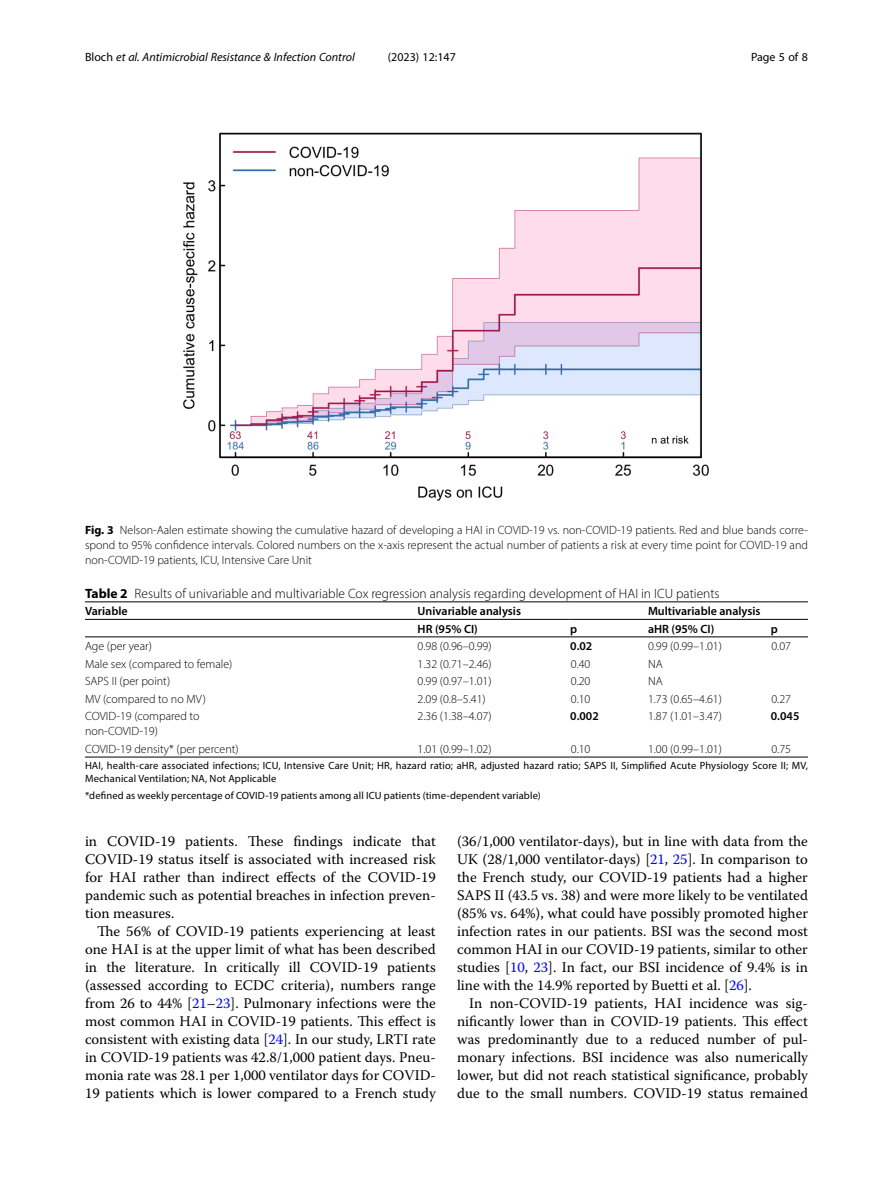
<style>
.page{position:relative;width:893px;height:1191px;background:#fff}
.page>*{position:absolute;margin:0;border:0;box-sizing:border-box;transform-origin:0 0}
.Body_Text_Indent{font:14.7px/18px "Warnock Pro";color:#000;text-align:justify}
.Body_Text{font:14.7px/18px "Warnock Pro";color:#000;text-align:justify}
.Table_Caption{font:300 13.5px "Myriad Pro";color:#000}
.Figure_Caption{font:300 12px/15px "Myriad Pro";color:#000;text-align:justify}
.Table_Body{font:300 12px "Myriad Pro";color:#000}
.Table_Body_Tab2_Deci{font:300 12px "Myriad Pro";color:#000}
.Table_Head{font:600 12px "Myriad Pro";color:#000}
.t1{font:italic 12px "Myriad Pro";color:#000}
.t2{font:12px "Myriad Pro";color:#000}
.Table_Body_Tab2_Deci-2{font:600 12px "Myriad Pro";color:#000}
.Table_Footnote{font:10.5px/12.8px "Myriad Pro";letter-spacing:.01em;color:#000}
.s1{font-style:normal}
.s2{font-weight:700}
.s3{color:#00f}
</style>
<div class="page">
<hr style="left:418px;top:601px;width:152px;height:1px;background:#000">
<hr style="left:570px;top:601px;width:78px;height:1px;background:#000">
<hr style="left:648px;top:601px;width:123px;height:1px;background:#000">
<hr style="left:771px;top:601px;width:37px;height:1px;background:#000">
<hr style="left:85px;top:619px;width:333px;height:1px;background:#000">
<hr style="left:85px;top:636px;width:333px;height:1px;background:#000">
<hr style="left:418px;top:619px;width:152px;height:1px;background:#000">
<hr style="left:418px;top:636px;width:152px;height:1px;background:#000">
<hr style="left:570px;top:619px;width:78px;height:1px;background:#000">
<hr style="left:570px;top:636px;width:78px;height:1px;background:#000">
<hr style="left:648px;top:619px;width:123px;height:1px;background:#000">
<hr style="left:648px;top:636px;width:123px;height:1px;background:#000">
<hr style="left:771px;top:619px;width:37px;height:1px;background:#000">
<hr style="left:771px;top:636px;width:37px;height:1px;background:#000">
<hr style="left:418px;top:757px;width:152px;height:1px;background:#000">
<hr style="left:570px;top:757px;width:78px;height:1px;background:#000">
<hr style="left:648px;top:757px;width:123px;height:1px;background:#000">
<hr style="left:771px;top:757px;width:37px;height:1px;background:#000">
<hr style="left:85px;top:757px;width:333px;height:1px;background:#000">
<hr style="left:85px;top:601px;width:333px;height:1px;background:#000">
<img style="left:183px;top:132px;width:526px;height:369px">
<p class="t1" style="left:85px;top:50px;width:271px"><span class="s1">Bloch</span> et al. Antimicrobial Resistance &amp; Infection Control</p>
<p class="t2" style="left:388px;top:50px;width:70px">(2023) 12:147</p>
<p class="t2" style="left:751px;top:50px;width:58px">Page 5 of 8</p>
<p class="Figure_Caption" style="left:85px;top:522px;width:724px"><span class="s2">Fig. 3</span> Nelson-Aalen estimate showing the cumulative hazard of developing a HAI in COVID-19 vs. non-COVID-19 patients. Red and blue bands corre&shy;spond to 95% confidence intervals. Colored numbers on the x-axis represent the actual number of patients a risk at every time point for COVID-19 and non-COVID-19 patients, ICU, Intensive Care Unit</p>
<p class="Table_Caption" style="left:85px;top:585px;width:636px"><span class="s2">Table 2</span> Results of univariable and multivariable Cox regression analysis regarding development of HAI in ICU patients</p>
<p class="Table_Head" style="left:85px;top:603px;width:44px">Variable</p>
<p class="Table_Head" style="left:418px;top:603px;width:105px">Univariable analysis</p>
<p class="Table_Head" style="left:648px;top:603px;width:114px">Multivariable analysis</p>
<p class="Table_Head" style="left:418px;top:621px;width:62px">HR (95% CI)</p>
<p class="Table_Head" style="left:570px;top:621px;width:9px">p</p>
<p class="Table_Head" style="left:648px;top:621px;width:68px">aHR (95% CI)</p>
<p class="Table_Head" style="left:771px;top:621px;width:9px">p</p>
<p class="Table_Body" style="left:85px;top:639px;width:68px">Age (per year)</p>
<p class="Table_Body_Tab2_Deci" style="left:418px;top:639px;width:75px">0.98 (0.96–0.99)</p>
<p class="Table_Body_Tab2_Deci-2" style="left:570px;top:638px;width:24px">0.02</p>
<p class="Table_Body" style="left:648px;top:639px;width:75px">0.99 (0.99–1.01)</p>
<p class="Table_Body_Tab2_Deci" style="left:771px;top:639px;width:21px">0.07</p>
<p class="Table_Body" style="left:85px;top:656px;width:149px">Male sex (compared to female)</p>
<p class="Table_Body_Tab2_Deci" style="left:418px;top:656px;width:75px">1.32 (0.71–2.46)</p>
<p class="Table_Body_Tab2_Deci" style="left:571px;top:656px;width:21px">0.40</p>
<p class="Table_Body" style="left:648px;top:656px;width:16px">NA</p>
<p class="Table_Body" style="left:85px;top:674px;width:87px">SAPS II (per point)</p>
<p class="Table_Body_Tab2_Deci" style="left:418px;top:674px;width:75px">0.99 (0.97–1.01)</p>
<p class="Table_Body_Tab2_Deci" style="left:571px;top:674px;width:21px">0.20</p>
<p class="Table_Body" style="left:648px;top:674px;width:16px">NA</p>
<p class="Table_Body" style="left:85px;top:691px;width:122px">MV (compared to no MV)</p>
<p class="Table_Body_Tab2_Deci" style="left:418px;top:691px;width:70px">2.09 (0.8–5.41)</p>
<p class="Table_Body_Tab2_Deci" style="left:571px;top:691px;width:21px">0.10</p>
<p class="Table_Body" style="left:648px;top:691px;width:75px">1.73 (0.65–4.61)</p>
<p class="Table_Body_Tab2_Deci" style="left:771px;top:691px;width:21px">0.27</p>
<p class="Table_Body" style="left:85px;top:709px;width:116px">COVID-19 (compared to</p>
<p class="Table_Body" style="left:85px;top:724px;width:74px">non-COVID-19)</p>
<p class="Table_Body_Tab2_Deci" style="left:418px;top:709px;width:75px">2.36 (1.38–4.07)</p>
<p class="Table_Body_Tab2_Deci-2" style="left:570px;top:708px;width:30px">0.002</p>
<p class="Table_Body" style="left:648px;top:709px;width:75px">1.87 (1.01–3.47)</p>
<p class="Table_Body_Tab2_Deci-2" style="left:771px;top:708px;width:30px">0.045</p>
<p class="Table_Body" style="left:85px;top:741px;width:155px">COVID-19 density* (per percent)</p>
<p class="Table_Body_Tab2_Deci" style="left:418px;top:741px;width:75px">1.01 (0.99–1.02)</p>
<p class="Table_Body_Tab2_Deci" style="left:571px;top:741px;width:21px">0.10</p>
<p class="Table_Body" style="left:648px;top:741px;width:75px">1.00 (0.99–1.01)</p>
<p class="Table_Body_Tab2_Deci" style="left:771px;top:741px;width:21px">0.75</p>
<p class="Table_Footnote" style="left:85px;top:759px;width:724px">HAI, health-care associated infections; ICU, Intensive Care Unit; HR, hazard ratio; aHR, adjusted hazard ratio; SAPS II, Simplified Acute Physiology Score II; MV,<br>Mechanical Ventilation; NA, Not Applicable</p>
<p class="Table_Footnote" style="left:85px;top:789px;width:457px">*defined as weekly percentage of COVID-19 patients among all ICU patients (time-dependent variable)</p>
<p class="Body_Text" style="left:85px;top:832px;width:352px">in COVID-19 patients. These findings indicate that COVID-19 status itself is associated with increased risk for HAI rather than indirect effects of the COVID-19 pandemic such as potential breaches in infection preven&shy;tion measures.</p>
<p class="Body_Text_Indent" style="left:85px;top:922px;width:352px;text-indent:12px">The 56% of COVID-19 patients experiencing at least one HAI is at the upper limit of what has been described in the literature. In critically ill COVID-19 patients (assessed according to ECDC criteria), numbers range from 26 to 44% [<span class="s3">21</span>–<span class="s3">23</span>]. Pulmonary infections were the most common HAI in COVID-19 patients. This effect is consistent with existing data [<span class="s3">24</span>]. In our study, LRTI rate in COVID-19 patients was 42.8/1,000 patient days. Pneu&shy;monia rate was 28.1 per 1,000 ventilator days for COVID-19 patients which is lower compared to a French study</p>
<p class="Body_Text_Indent" style="left:457px;top:832px;width:352px">(36/1,000 ventilator-days), but in line with data from the UK (28/1,000 ventilator-days) [<span class="s3">21</span>, <span class="s3">25</span>]. In comparison to the French study, our COVID-19 patients had a higher SAPS II (43.5 vs. 38) and were more likely to be ventilated (85% vs. 64%), what could have possibly promoted higher infection rates in our patients. BSI was the second most common HAI in our COVID-19 patients, similar to other studies [<span class="s3">10</span>, <span class="s3">23</span>]. In fact, our BSI incidence of 9.4% is in line with the 14.9% reported by Buetti et al. [<span class="s3">26</span>].</p>
<p class="Body_Text_Indent" style="left:457px;top:994px;width:352px;text-indent:12px">In non-COVID-19 patients, HAI incidence was sig&shy;nificantly lower than in COVID-19 patients. This effect was predominantly due to a reduced number of pul&shy;monary infections. BSI incidence was also numerically lower, but did not reach statistical significance, probably due to the small numbers. COVID-19 status remained</p>
</div>
